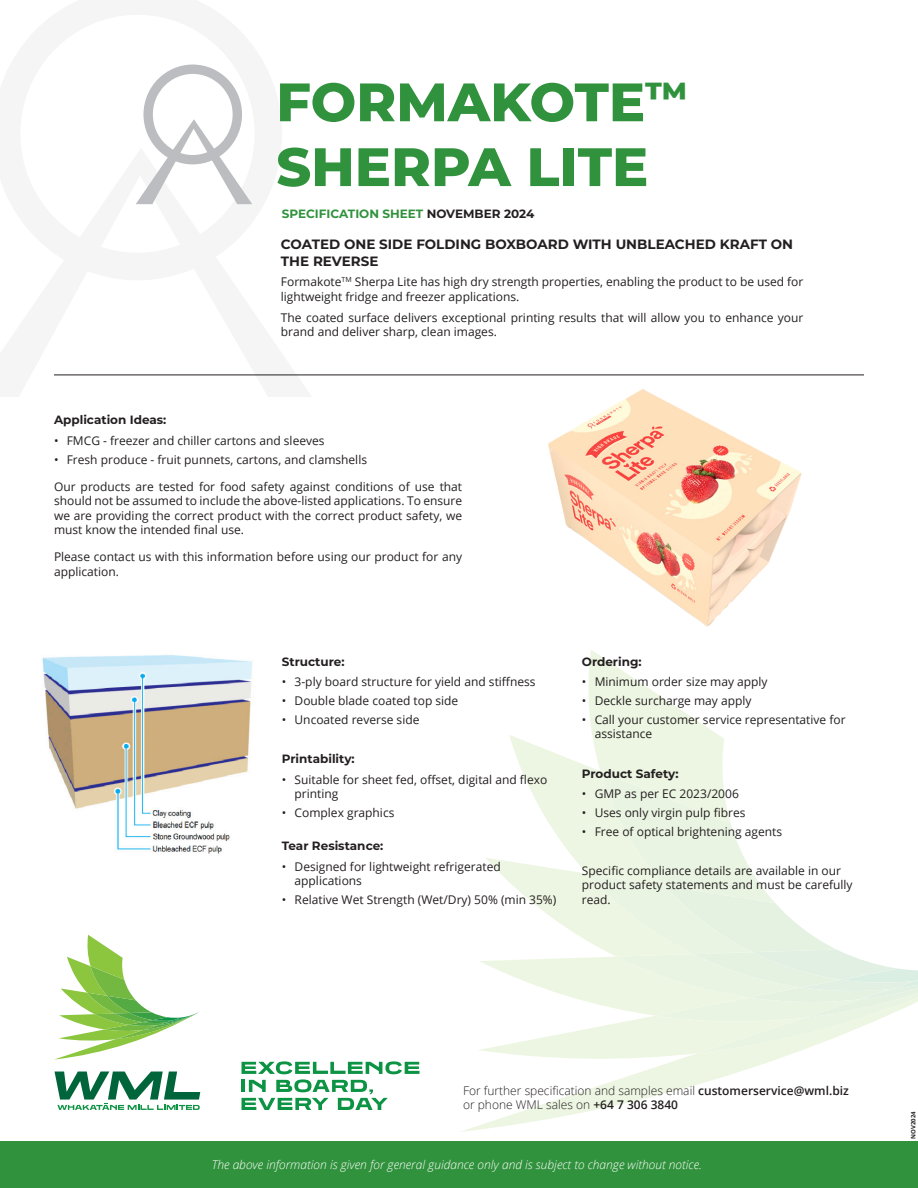
<style>
.page{position:relative;width:918px;height:1188px;background:#fff}
.page>*{position:absolute;margin:0;border:0;box-sizing:border-box;transform-origin:0 0}
.t1{font:800 54px/64.8px "Montserrat";color:#31923d}
.t2{font:700 13.5px/16.2px "Montserrat";color:#231f20}
.t3{font:12px/14.4px "Open Sans";color:#231f20}
.t4{font:300 12px "Open Sans";color:#231f20}
.t5{font:italic 300 12px "Open Sans";color:#fff}
.t6{font:700 12px "Montserrat";color:#231f20}
.t7{font:700 12px "Montserrat";color:#31923d}
.t8{font:700 6px "Open Sans";color:#231f20}
.s1{color:#231f20}
.s2{font-weight:600}
</style>
<div class="page">
<svg style="left:461px;top:1062px;width:307px;height:70px"></svg>
<svg style="left:479px;top:650px;width:439px;height:412px"></svg>
<svg style="left:242px;top:1061px;width:178px;height:49px"></svg>
<svg style="left:54px;top:935px;width:145px;height:125px"></svg>
<svg style="left:55px;top:1072px;width:145px;height:38px"></svg>
<div style="left:0;top:1141px;width:918px;height:47px;background:#31923d"></div>
<svg style="left:136px;top:65px;width:116px;height:139px"></svg>
<img style="left:488px;top:374px;width:331px;height:253px">
<img style="left:42px;top:655px;width:211px;height:199px">
<hr style="left:54px;top:375px;width:810px;height:1px;background:#231f20">
<p class="t1" style="left:276px;top:67px;width:413px">FORMAKOTE<sup>™<br></sup>SHERPA LITE</p>
<p class="t7" style="left:282px;top:205px;width:254px">SPECIFICATION SHEET <span class="s1">NOVEMBER 2024</span></p>
<p class="t2" style="left:281px;top:236px;width:514px">COATED ONE SIDE FOLDING BOXBOARD WITH UNBLEACHED KRAFT ON<br>THE REVERSE</p>
<p class="t3" style="left:281px;top:275px;width:524px">Formakote<sup>TM</sup> Sherpa Lite has high dry strength properties, enabling the product to be used for lightweight fridge and freezer applications.</p>
<p class="t3" style="left:281px;top:310px;width:524px">The coated surface delivers exceptional printing results that will allow you to enhance your brand and deliver sharp, clean images.</p>
<p class="t6" style="left:54px;top:411px;width:114px">Application Ideas:</p>
<p class="t3" style="left:54px;top:433px;width:272px">• FMCG - freezer and chiller cartons and sleeves</p>
<p class="t3" style="left:54px;top:452px;width:315px">• Fresh produce - fruit punnets, cartons, and clamshells</p>
<p class="t3" style="left:54px;top:479px;width:410px;text-align:justify">Our products are tested for food safety against conditions of use that should not be assumed to include the above-listed applications. To ensure we are providing the correct product with the correct product safety, we must know the intended final use.</p>
<p class="t3" style="left:54px;top:549px;width:410px">Please contact us with this information before using our product for any application.</p>
<p class="t6" style="left:282px;top:653px;width:64px">Structure:</p>
<p class="t3" style="left:282px;top:675px;width:255px">• 3-ply board structure for yield and stiffness</p>
<p class="t3" style="left:282px;top:693px;width:178px">• Double blade coated top side</p>
<p class="t3" style="left:282px;top:712px;width:139px">• Uncoated reverse side</p>
<p class="t6" style="left:282px;top:750px;width:74px">Printability:</p>
<p class="t3" style="left:295px;top:772px;width:254px;text-indent:-13px">• Suitable for sheet fed, offset, digital and flexo printing</p>
<p class="t3" style="left:282px;top:805px;width:114px">• Complex graphics</p>
<p class="t6" style="left:282px;top:837px;width:103px">Tear Resistance:</p>
<p class="t3" style="left:295px;top:859px;width:208px;text-indent:-13px">• Designed for lightweight refrigerated applications</p>
<p class="t3" style="left:282px;top:892px;width:276px">• Relative Wet Strength (Wet/Dry) 50% (min 35%)</p>
<p class="t6" style="left:582px;top:653px;width:61px">Ordering:</p>
<p class="t3" style="left:582px;top:675px;width:187px">• Minimum order size may apply</p>
<p class="t3" style="left:582px;top:693px;width:171px">• Deckle surcharge may apply</p>
<p class="t3" style="left:595px;top:712px;width:252px;text-indent:-13px">• Call your customer service representative for assistance</p>
<p class="t6" style="left:582px;top:765px;width:98px">Product Safety:</p>
<p class="t3" style="left:582px;top:786px;width:158px">• GMP as per EC 2023/2006</p>
<p class="t3" style="left:582px;top:805px;width:165px">• Uses only virgin pulp fibres</p>
<p class="t3" style="left:582px;top:824px;width:202px">• Free of optical brightening agents</p>
<p class="t3" style="left:582px;top:863px;width:272px">Specific compliance details are available in our product safety statements and must be carefully read.</p>
<p class="t4" style="left:463px;top:1082px;width:387px">For further specification and samples email <span class="s2">customerservice@wml.biz</span></p>
<p class="t4" style="left:463px;top:1097px;width:217px">or phone WML sales on <span class="s2">+64 7 306 3840</span></p>
<p class="t5" style="left:212px;top:1156px;width:492px">The above information is given for general guidance only and is subject to change without notice.</p>
<p class="t8" style="left:909px;top:1139px;width:29px;rotate:-90deg">NOV2024</p>
</div>
